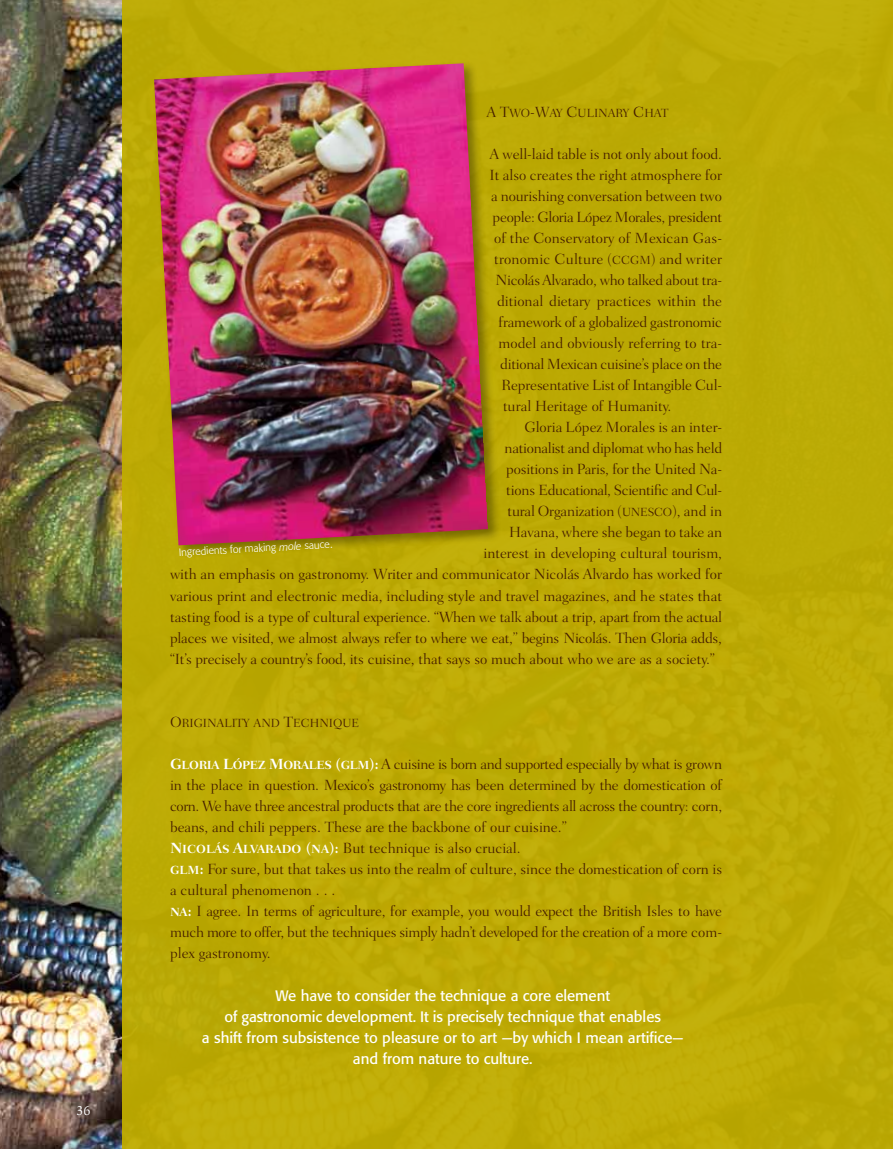
<style>
.page{position:relative;width:893px;height:1149px;background:#fff}
.page>*{position:absolute;margin:0;border:0;box-sizing:border-box;transform-origin:0 0}
.t1{font:300 15px/21px "Fairfield LH";letter-spacing:-.01em;color:#441d00}
.t2{font:15px/21px "Formata";color:#fff;text-align:center}
.t3{font:300 15px "Fairfield LH";letter-spacing:-.03em;color:#441d00}
.t4{font:300 15px "Fairfield LH";letter-spacing:.01em;color:#441d00}
.t5{font:13.5px "Slimbach";color:#fff}
.t6{font:12px "Fairfield LH Light SC800";color:#441d00}
.t7{font:300 10.5px "Formata";color:#fff}
.s1{font-size:15px}
.s2{font-family:"Fairfield LH Light SC800";font-weight:400;font-size:12px}
.s3{font-family:"Fairfield LH Light SC800";font-weight:400}
.s4{font-style:italic}
.s5{font-family:"Fairfield LH";font-size:13.5px}
.s6{font-family:"Fairfield LH Bold SC800";font-weight:400;color:#fff}
.s7{font-family:"Fairfield LH Bold SC800";font-weight:400;font-size:12px;color:#fff}
.s8{font-weight:700;color:#fff}
</style>
<div class="page">
<img style="left:0;top:0;width:122px;height:1148px">
<div style="left:122px;top:0;width:771px;height:1148px;background:#c0ad00"></div>
<div style="left:152px;top:61px;width:349px;height:497px;background:#000;opacity:.35"></div>
<img style="left:154px;top:63px;width:334px;height:482px">
<p class="t5" style="left:77px;top:1102px;width:15px">36</p>
<p class="t6" style="left:487px;top:106px;width:176px"><span class="s1">A T</span>WO<span class="s1">-W</span>AY <span class="s1">C</span>ULINARY <span class="s1">C</span>HAT</p>
<p class="t1" style="left:490px;top:144px;width:234px">A well-laid table is not only about food.</p>
<p class="t1" style="left:490px;top:165px;width:234px">It also creates the right atmosphere for</p>
<p class="t1" style="left:491px;top:186px;width:233px">a nourishing conversation between two</p>
<p class="t1" style="left:493px;top:207px;width:231px">people: Gloria López Morales, president</p>
<p class="t1" style="left:494px;top:228px;width:230px">of the Conservatory of Mexican Gas-</p>
<p class="t4" style="left:494px;top:251px;width:230px">tronomic Culture (<span class="s2">CC GM</span>) and writer</p>
<p class="t1" style="left:496px;top:270px;width:228px">Nicolás Alvarado, who talked about tra-</p>
<p class="t1" style="left:497px;top:291px;width:226px">ditional dietary practices within the</p>
<p class="t1" style="left:499px;top:312px;width:225px">framework of a globalized gastronomic</p>
<p class="t1" style="left:499px;top:333px;width:225px">model and obviously referring to tra-</p>
<p class="t1" style="left:500px;top:354px;width:224px">ditional Mexican cuisine’s place on the</p>
<p class="t1" style="left:502px;top:375px;width:222px">Representative List of Intangible Cul-</p>
<p class="t1" style="left:503px;top:396px;width:170px">tural Heritage of Humanity.</p>
<p class="t1" style="left:524px;top:417px;width:199px">Gloria López Morales is an inter-</p>
<p class="t1" style="left:505px;top:438px;width:219px">nationalist and diplomat who has held</p>
<p class="t1" style="left:506px;top:459px;width:217px">positions in Paris, for the United Na-</p>
<p class="t3" style="left:506px;top:482px;width:217px">tions Educational, Scientific and Cul-</p>
<p class="t1" style="left:508px;top:501px;width:216px">tural Organization (<span class="s2">UNESCO</span><span class="s3">),</span> and in</p>
<p class="t1" style="left:509px;top:522px;width:215px">Havana, where she began to take an</p>
<p class="t1" style="left:484px;top:543px;width:240px">interest in developing cultural tourism,</p>
<p class="t1" style="left:170px;top:564px;width:554px">with an emphasis on gastronomy. Writer and communicator Nicolás Alvardo has worked for</p>
<p class="t1" style="left:170px;top:585px;width:553px">various print and electronic media, including style and travel magazines, and he states that</p>
<p class="t1" style="left:170px;top:606px;width:553px">tasting food is a type of cultural experience. “When we talk about a trip, apart from the actual</p>
<p class="t1" style="left:170px;top:627px;width:553px">places we visited, we almost always refer to where we eat,” begins Nicolás. Then Gloria adds,</p>
<p class="t1" style="left:170px;top:648px;width:546px">“It’s precisely a country’s food, its cuisine, that says so much about who we are as a society.”</p>
<p class="t7" style="left:179px;top:546px;width:156px;rotate:-3deg">Ingredients for making <span class="s4">mole</span> sauce<span class="s5">.</span></p>
<p class="t6" style="left:170px;top:715px;width:191px"><span class="s1">O</span>RIGINALITY AND <span class="s1">T</span>ECHNIQUE</p>
<p class="t1" style="left:170px;top:753px;width:554px"><span class="s6">G</span><span class="s7">LORIA</span> <span class="s6">L</span><span class="s7">ÓPEZ</span> <span class="s6">M</span><span class="s7">ORALES</span> <span class="s6">(</span><span class="s7">GLM</span><span class="s6">)</span><span class="s8">:</span> A cuisine is born and supported especially by what is grown in the place in question. Mexico’s gastronomy has been determined by the domestication of corn. We have three ancestral products that are the core ingredients all across the country: corn, beans, and chili peppers. These are the backbone of our cuisine.”<br><span class="s6">N</span><span class="s7">ICOLÁS</span> <span class="s6">A</span><span class="s7">LVARADO</span> <span class="s6">(</span><span class="s7">NA</span><span class="s6">)</span><span class="s8">:</span> But technique is also crucial.<br><span class="s7">GLM</span><span class="s8">:</span> For sure, but that takes us into the realm of culture, since the domestication of corn is a cultural phenomenon . . .<br><span class="s7">NA</span><span class="s8">:</span> I agree. In terms of agriculture, for example, you would expect the British Isles to have much more to offer, but the techniques simply hadn’t developed for the creation of a more com&shy;plex gastronomy.</p>
<p class="t2" style="left:202px;top:984px;width:483px">We have to consider the technique a core element<br>of gastronomic development. It is precisely technique that enables<br>a shift from subsistence to pleasure or to art —by which I mean artifice— and from nature to culture.</p>
</div>
